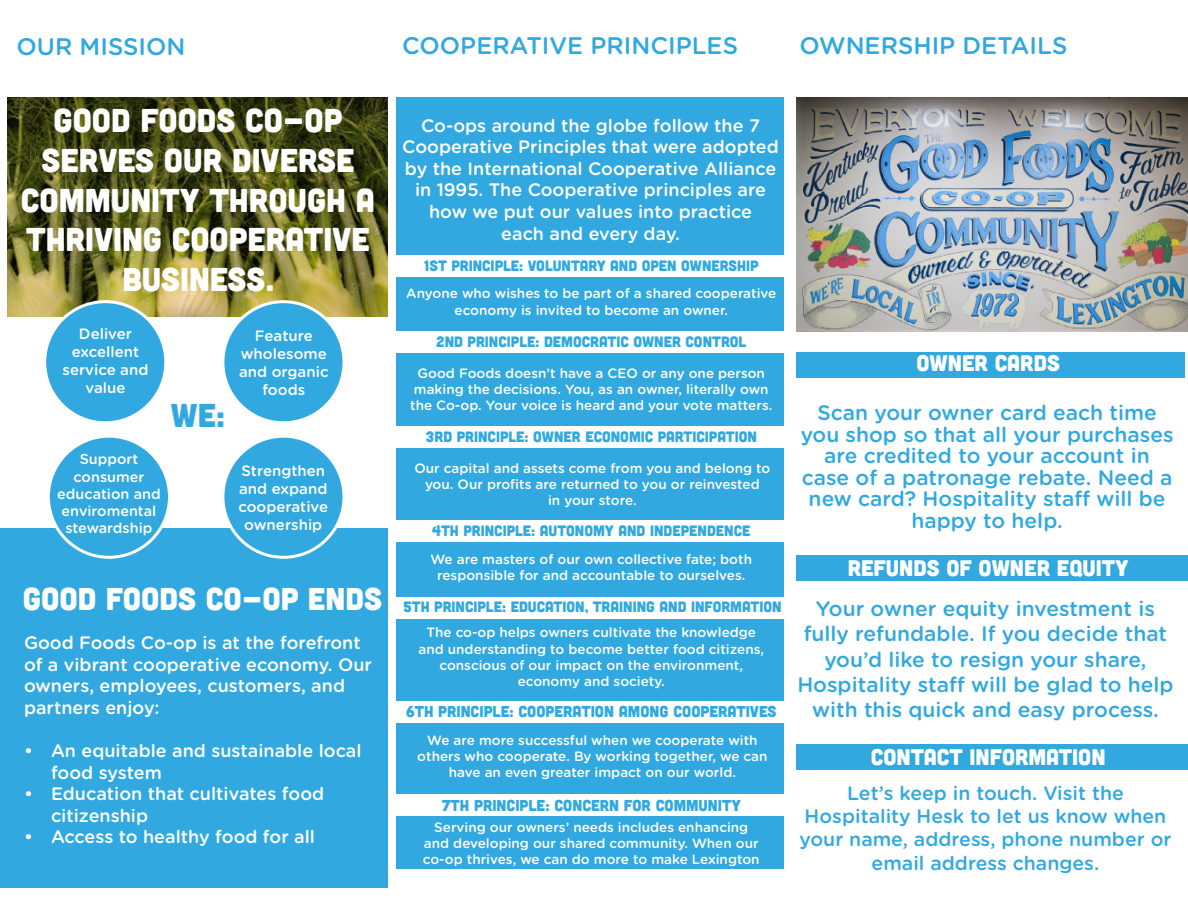
<style>
.page{position:relative;width:1188px;height:918px;background:#fff}
.page>*{position:absolute;margin:0;border:0;box-sizing:border-box;transform-origin:0 0}
.t1{font:33px "Cubano";color:#fff}
.t2{font:33px "Cubano";color:#31a9e0}
.t3{font:31.5px "Cubano";color:#fff}
.t4{font:500 24px "Gotham Rounded";color:#31a9e0}
.t5{font:22.5px "Cubano";color:#fff}
.t6{font:500 21px/21.6px "Gotham Rounded";color:#31a9e0;text-align:center}
.t7{font:500 19.5px/23.4px "Gotham Rounded";color:#31a9e0;text-align:center}
.t8{font:500 18px/21.6px "Gotham Rounded";color:#fff}
.t9{font:15.75px "Cubano";color:#31a9e0}
.t10{font:15px "Cubano";color:#31a9e0}
.t11{font:500 15px/18px "Gotham Rounded";color:#fff;text-align:center}
.t12{font:500 14.4px/17.2px "Gotham Rounded";color:#fff;text-align:center}
.t13{font:500 13.5px/16.2px "Gotham Rounded";color:#fff;text-align:center}
</style>
<div class="page">
<div style="left:0;top:528px;width:391px;height:359px;background:#31a9e0"></div>
<img style="left:8px;top:97px;width:380px;height:219px">
<div style="left:45px;top:302px;width:121px;height:121px;background:#31a9e0;border-radius:50%"></div>
<div style="left:43px;top:300px;width:124px;height:124px;border:3px solid #fff;border-radius:50%"></div>
<div style="left:223px;top:302px;width:121px;height:121px;background:#31a9e0;border-radius:50%"></div>
<div style="left:221px;top:300px;width:125px;height:124px;border:3px solid #fff;border-radius:50%"></div>
<div style="left:223px;top:436px;width:121px;height:121px;background:#31a9e0;border-radius:50%"></div>
<div style="left:221px;top:435px;width:125px;height:124px;border:3px solid #fff;border-radius:50%"></div>
<div style="left:48px;top:436px;width:122px;height:121px;background:#31a9e0;border-radius:50%"></div>
<div style="left:47px;top:435px;width:124px;height:124px;border:3px solid #fff;border-radius:50%"></div>
<div style="left:388px;top:97px;width:396px;height:772px;background:#31a9e0"></div>
<div style="left:389px;top:255px;width:418px;height:21px;background:#fff"></div>
<div style="left:389px;top:521px;width:418px;height:21px;background:#fff"></div>
<div style="left:389px;top:426px;width:418px;height:22px;background:#fff"></div>
<div style="left:389px;top:701px;width:418px;height:22px;background:#fff"></div>
<div style="left:389px;top:795px;width:418px;height:21px;background:#fff"></div>
<div style="left:389px;top:331px;width:418px;height:22px;background:#fff"></div>
<div style="left:389px;top:597px;width:418px;height:21px;background:#fff"></div>
<div style="left:792px;top:744px;width:396px;height:26px;background:#31a9e0"></div>
<div style="left:792px;top:352px;width:393px;height:25px;background:#31a9e0"></div>
<div style="left:792px;top:555px;width:396px;height:25px;background:#31a9e0"></div>
<img style="left:796px;top:97px;width:392px;height:234px">
<div style="left:389px;top:88px;width:7px;height:830px;background:#fff"></div>
<div style="left:788px;top:0;width:8px;height:917px;background:#fff"></div>
<p class="t4" style="left:16px;top:29px;width:171px">OUR MISSION</p>
<p class="t1" style="left:54px;top:100px;width:290px">GOOD FOODS CO-OP</p>
<p class="t1" style="left:42px;top:139px;width:314px">SERVES OUR DIVERSE</p>
<p class="t1" style="left:21px;top:179px;width:356px">COMMUNITY THROUGH A</p>
<p class="t1" style="left:26px;top:218px;width:345px">THRIVING COOPERATIVE</p>
<p class="t1" style="left:122px;top:258px;width:153px">BUSINESS.</p>
<p class="t11" style="left:79px;top:324px;width:55px">Deliver</p>
<p class="t11" style="left:63px;top:342px;width:87px">excellent service and value</p>
<p class="t12" style="left:57px;top:450px;width:105px">Support consumer education and enviromental stewardship</p>
<p class="t2" style="left:171px;top:394px;width:56px">WE:</p>
<p class="t11" style="left:255px;top:326px;width:59px">Feature</p>
<p class="t11" style="left:241px;top:344px;width:87px">wholesome</p>
<p class="t11" style="left:239px;top:362px;width:91px">and organic</p>
<p class="t11" style="left:262px;top:380px;width:44px">foods</p>
<p class="t11" style="left:238px;top:461px;width:91px">Strengthen and expand cooperative ownership</p>
<p class="t3" style="left:23px;top:579px;width:361px">GOOD FOODS CO-OP ENDS</p>
<p class="t8" style="left:24px;top:631px;width:350px">Good Foods Co-op is at the forefront of a vibrant cooperative economy. Our owners, employees, customers, and partners enjoy:</p>
<p class="t8" style="left:24px;top:739px;width:339px">• An equitable and sustainable local</p>
<p class="t8" style="left:51px;top:761px;width:112px">food system</p>
<p class="t8" style="left:51px;top:782px;width:275px;text-indent:-27px">• Education that cultivates food citizenship</p>
<p class="t8" style="left:24px;top:825px;width:293px">• Access to healthy food for all</p>
<p class="t4" style="left:402px;top:28px;width:337px">COOPERATIVE PRINCIPLES</p>
<p class="t4" style="left:800px;top:28px;width:269px">OWNERSHIP DETAILS</p>
<p class="t8" style="left:402px;top:114px;width:378px;text-align:center">Co-ops around the globe follow the 7<br>Cooperative Principles that were adopted by the International Cooperative Alliance in 1995. The Cooperative principles are how we put our values into practice</p>
<p class="t8" style="left:501px;top:222px;width:180px">each and every day.</p>
<p class="t10" style="left:424px;top:256px;width:336px">1ST PRINCIPLE: VOLUNTARY AND OPEN OWNERSHIP</p>
<p class="t13" style="left:406px;top:285px;width:372px">Anyone who wishes to be part of a shared cooperative economy is invited to become an owner.</p>
<p class="t10" style="left:436px;top:332px;width:312px">2ND PRINCIPLE: DEMOCRATIC OWNER CONTROL</p>
<p class="t13" style="left:410px;top:364px;width:364px">Good Foods doesn’t have a CEO or any one person making the decisions. You, as an owner, literally own the Co-op. Your voice is heard and your vote matters.</p>
<p class="t10" style="left:426px;top:427px;width:333px">3RD PRINCIPLE: OWNER ECONOMIC PARTICIPATION</p>
<p class="t13" style="left:414px;top:459px;width:358px">Our capital and assets come from you and belong to you. Our profits are returned to you or reinvested</p>
<p class="t13" style="left:548px;top:492px;width:90px">in your store.</p>
<p class="t10" style="left:432px;top:521px;width:320px">4TH PRINCIPLE: AUTONOMY AND INDEPENDENCE</p>
<p class="t13" style="left:431px;top:551px;width:323px">We are masters of our own collective fate; both responsible for and accountable to ourselves.</p>
<p class="t10" style="left:403px;top:598px;width:380px">5TH PRINCIPLE: EDUCATION, TRAINING AND INFORMATION</p>
<p class="t13" style="left:427px;top:624px;width:331px">The co-op helps owners cultivate the knowledge</p>
<p class="t13" style="left:418px;top:640px;width:347px">and understanding to become better food citizens,</p>
<p class="t13" style="left:440px;top:656px;width:305px">conscious of our impact on the environment,</p>
<p class="t13" style="left:518px;top:673px;width:149px">economy and society.</p>
<p class="t9" style="left:406px;top:702px;width:372px">6TH PRINCIPLE: COOPERATION AMONG COOPERATIVES</p>
<p class="t13" style="left:427px;top:731px;width:332px">We are more successful when we cooperate with</p>
<p class="t13" style="left:417px;top:747px;width:352px">others who cooperate. By working together, we can have an even greater impact on our world.</p>
<p class="t9" style="left:442px;top:795px;width:301px">7TH PRINCIPLE: CONCERN FOR COMMUNITY</p>
<p class="t13" style="left:434px;top:819px;width:316px">Serving our owners’ needs includes enhancing</p>
<p class="t13" style="left:424px;top:835px;width:336px">and developing our shared community. When our</p>
<p class="t13" style="left:423px;top:851px;width:338px">co-op thrives, we can do more to make Lexington</p>
<p class="t5" style="left:917px;top:349px;width:145px">OWNER CARDS</p>
<p class="t6" style="left:801px;top:401px;width:374px">Scan your owner card each time you shop so that all your purchases are credited to your account in case of a patronage rebate. Need a new card? Hospitality staff will be happy to help.</p>
<p class="t5" style="left:848px;top:554px;width:282px">REFUNDS OF OWNER EQUITY</p>
<p class="t6" style="left:797px;top:595px;width:378px;line-height:25.2px">Your owner equity investment is fully refundable. If you decide that you’d like to resign your share, Hospitality staff will be glad to help with this quick and easy process.</p>
<p class="t5" style="left:871px;top:743px;width:236px">CONTACT INFORMATION</p>
<p class="t7" style="left:799px;top:780px;width:374px">Let’s keep in touch. Visit the<br>Hospitality Hesk to let us know when your name, address, phone number or email address changes.</p>
</div>
